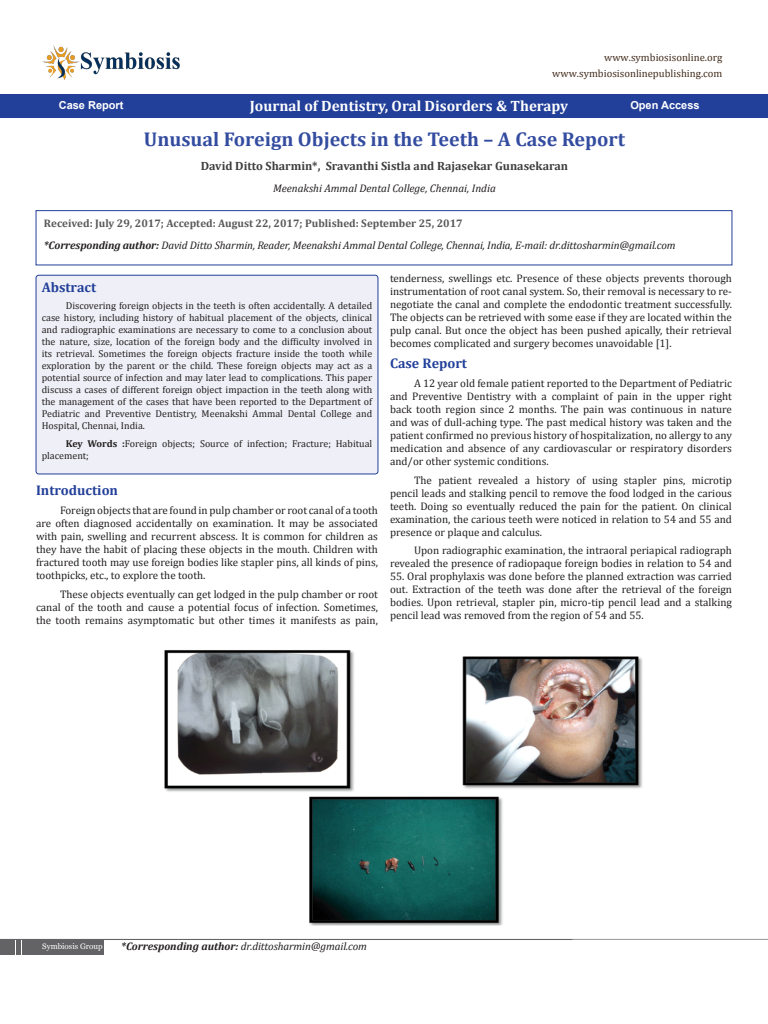
<style>
.page{position:relative;width:768px;height:1024px;background:#fff}
.page>*{position:absolute;margin:0;border:0;box-sizing:border-box;transform-origin:0 0}
.t1{font:700 20px "Cambria";color:#334ca0}
.Default{font:700 15px "Cambria";color:#fff}
.List_Paragraph{font:700 14px "Cambria";color:#223f99}
.Sideheadings{font:700 14px "Cambria";color:#223f99}
.t2{font:700 12px "Cambria";color:#3e3e3f}
.t3{font:11px/13px "Cambria";color:#231f20;text-align:justify}
.Pa8{font:italic 11px "Cambria";letter-spacing:-.01em;color:#231f20}
.Pa8-2{font:700 11px "Cambria";color:#57585a}
.Default-2{font:700 11px "Arial";color:#fff}
.Pa0{font:10.6px "Cambria";color:#432d1e}
.t4{font:10px/12px "Cambria";color:#231f20;text-align:justify}
.t5{font:8px "Georgia";color:#fff}
.s1{font-weight:700}
</style>
<div class="page">
<hr style="left:0;top:939px;width:768px;height:1px;background:#939598">
<img style="left:43px;top:45px;width:137px;height:34px">
<div style="left:0;top:94px;width:768px;height:23px;background:#223f99"></div>
<svg style="left:36px;top:211px;width:696px;height:54px"></svg>
<hr style="left:0;top:939px;width:572px;height:1px;background:#636366">
<div style="left:22px;top:939px;width:81px;height:16px;background:#636366"></div>
<hr style="left:16px;top:939px;width:4px;height:16px;background:#636366">
<hr style="left:11px;top:939px;width:4px;height:16px;background:#636366">
<hr style="left:6px;top:939px;width:4px;height:16px;background:#636366">
<hr style="left:0;top:939px;width:4px;height:16px;background:#636366">
<div style="left:36px;top:275px;width:342px;height:199px;background:#eff0f7;border-radius:3px"></div>
<div style="left:36px;top:275px;width:342px;height:199px;border:1px solid #223f99;border-radius:3px"></div>
<img style="left:164px;top:650px;width:479px;height:276px">
<p class="Pa0" style="left:604px;top:51px;width:120px">www.symbiosisonline.org</p>
<p class="Pa0" style="left:552px;top:67px;width:172px">www.symbiosisonlinepublishing.com</p>
<p class="Default-2" style="left:59px;top:98px;width:66px">Case Report</p>
<p class="Default" style="left:250px;top:96px;width:320px">Journal of Dentistry, Oral Disorders &amp; Therapy</p>
<p class="Default-2" style="left:630px;top:98px;width:71px">Open Access</p>
<p class="t1" style="left:144px;top:126px;width:483px">Unusual Foreign Objects in the Teeth – A Case Report</p>
<p class="t2" style="left:201px;top:158px;width:369px">David Ditto Sharmin*, Sravanthi Sistla and Rajasekar Gunasekaran</p>
<p class="Pa8" style="left:273px;top:181px;width:224px">Meenakshi Ammal Dental College, Chennai, India</p>
<p class="Pa8-2" style="left:44px;top:216px;width:420px">Received: July 29, 2017; Accepted: August 22, 2017; Published: September 25, 2017</p>
<p class="Pa8" style="left:44px;top:237px;width:633px"><span class="s1">*Corresponding author:</span> David Ditto Sharmin, Reader, Meenakshi Ammal Dental College, Chennai, India, E-mail: dr.dittosharmin@gmail.com</p>
<p class="Sideheadings" style="left:42px;top:277px;width:56px">Abstract</p>
<p class="t4" style="left:42px;top:300px;width:332px;text-indent:24px">Discovering foreign objects in the teeth is often accidentally. A detailed case history, including history of habitual placement of the objects, clinical and radiographic examinations are necessary to come to a conclusion about the nature, size, location of the foreign body and the difficulty involved in its retrieval. Sometimes the foreign objects fracture inside the tooth while exploration by the parent or the child. These foreign objects may act as a potential source of infection and may later lead to complications. This paper discuss a cases of different foreign object impaction in the teeth along with the management of the cases that have been reported to the Department of Pediatric and Preventive Dentistry, Meenakshi Ammal Dental College and Hospital, Chennai, India.</p>
<p class="t4" style="left:42px;top:438px;width:332px;text-indent:24px"><span class="s1">Key Words :</span>Foreign objects; Source of infection; Fracture; Habitual placement;</p>
<p class="List_Paragraph" style="left:36px;top:481px;width:84px">Introduction</p>
<p class="t3" style="left:36px;top:504px;width:344px;text-indent:24px">Foreign objects that are found in pulp chamber or root canal of a tooth are often diagnosed accidentally on examination. It may be associated with pain, swelling and recurrent abscess. It is common for children as they have the habit of placing these objects in the mouth. Children with fractured tooth may use foreign bodies like stapler pins, all kinds of pins, toothpicks, etc., to explore the tooth.</p>
<p class="t3" style="left:36px;top:587px;width:343px;text-indent:24px">These objects eventually can get lodged in the pulp chamber or root canal of the tooth and cause a potential focus of infection. Sometimes, the tooth remains asymptomatic but other times it manifests as pain,</p>
<p class="t3" style="left:390px;top:271px;width:344px">tenderness, swellings etc. Presence of these objects prevents thorough instrumentation of root canal system. So, their removal is necessary to re&shy;negotiate the canal and complete the endodontic treatment successfully.<br>The objects can be retrieved with some ease if they are located within the pulp canal. But once the object has been pushed apically, their retrieval becomes complicated and surgery becomes unavoidable [1].</p>
<p class="List_Paragraph" style="left:390px;top:354px;width:79px">Case Report</p>
<p class="t3" style="left:390px;top:377px;width:344px;text-indent:24px">A 12 year old female patient reported to the Department of Pediatric and Preventive Dentistry with a complaint of pain in the upper right back tooth region since 2 months. The pain was continuous in nature and was of dull-aching type. The past medical history was taken and the patient confirmed no previous history of hospitalization, no allergy to any medication and absence of any cardiovascular or respiratory disorders and/or other systemic conditions.</p>
<p class="t3" style="left:390px;top:473px;width:344px;text-indent:24px">The patient revealed a history of using stapler pins, microtip pencil leads and stalking pencil to remove the food lodged in the carious teeth. Doing so eventually reduced the pain for the patient. On clinical examination, the carious teeth were noticed in relation to 54 and 55 and presence or plaque and calculus.</p>
<p class="t3" style="left:390px;top:544px;width:344px;text-align:right">Upon radiographic examination, the intraoral periapical radiograph revealed the presence of radiopaque foreign bodies in relation to 54 and</p>
<p class="t3" style="left:390px;top:570px;width:344px">55. Oral prophylaxis was done before the planned extraction was carried out. Extraction of the teeth was done after the retrieval of the foreign bodies. Upon retrieval, stapler pin, micro-tip pencil lead and a stalking pencil lead was removed from the region of 54 and 55.</p>
<p class="t5" style="left:42px;top:941px;width:62px">Symbiosis Group</p>
<p class="Pa8" style="left:121px;top:939px;width:247px"><span class="s1">*Corresponding author:</span> dr.dittosharmin@gmail.com</p>
</div>
